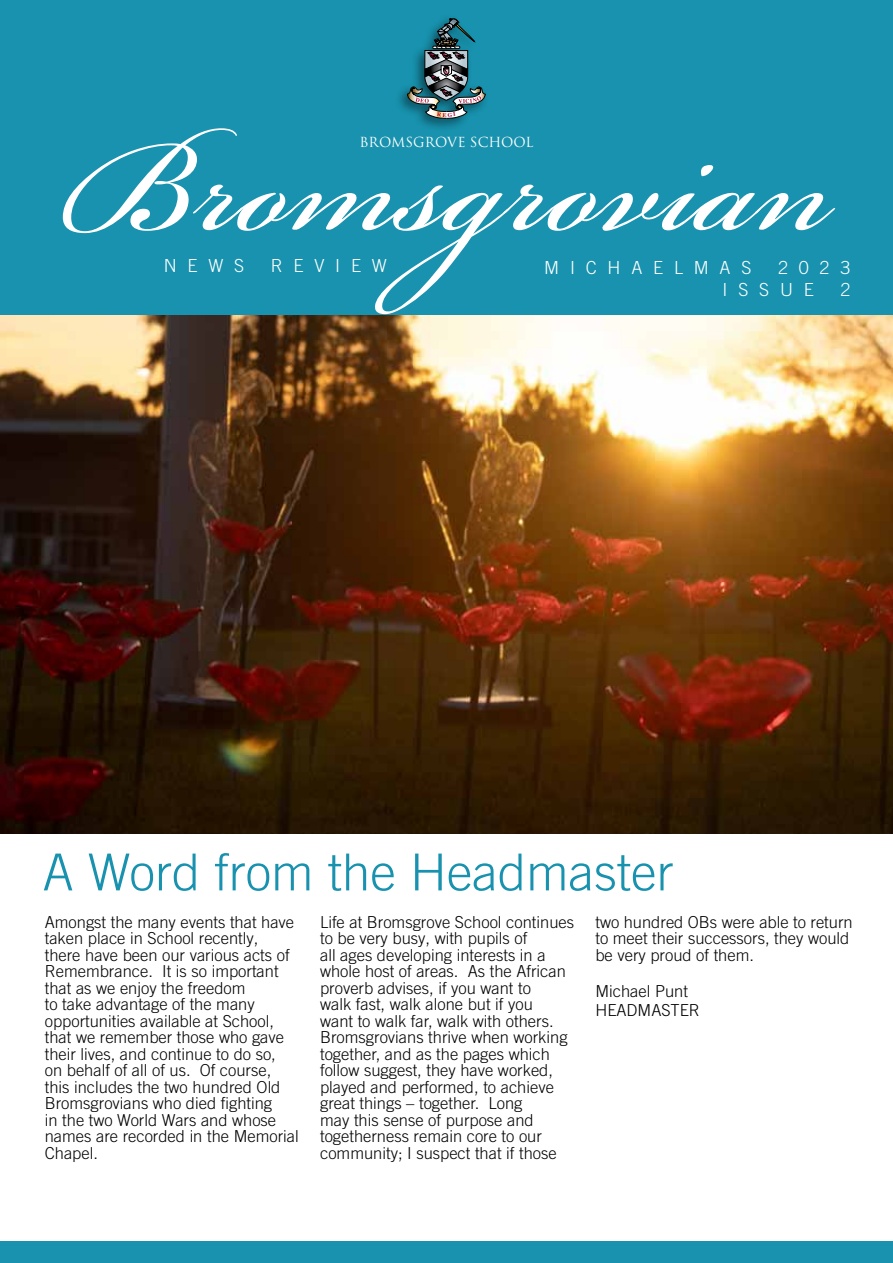
<style>
.page{position:relative;width:893px;height:1263px;background:#fff}
.page>*{position:absolute;margin:0;border:0;box-sizing:border-box;transform-origin:0 0}
.t1{font:210px "Beautiful ES";color:#fff}
.t2{font:300 51px "Trade Gothic LT Com";color:#1892ae}
.t3{font:300 18px/21.6px "Trade Gothic LT Com";letter-spacing:.6em;color:#fff}
.t4{font:300 16.5px/16.5px "Trade Gothic LT Com";color:#000}
.t5{font:13.5px "Trajan Pro";color:#fff}
</style>
<div class="page">
<div style="left:0;top:0;width:893px;height:316px;background:#1892ae"></div>
<div style="left:395px;top:14px;width:95px;height:118px;background:#000;opacity:.5"></div>
<div style="left:0;top:1242px;width:893px;height:21px;background:#1892ae"></div>
<img style="left:0;top:316px;width:893px;height:518px">
<img style="left:407px;top:18px;width:78px;height:101px">
<h1 class="t1" style="left:63px;top:71px;width:770px">Bromsgrovian</h1>
<p class="t5" style="left:360px;top:134px;width:175px">BROMSGROVE SCHOOL</p>
<p class="t3" style="left:164px;top:255px;width:82px">news</p>
<p class="t3" style="left:271px;top:255px;width:118px">review</p>
<p class="t3" style="left:544px;top:257px;width:207px">mI CHAE LM AS</p>
<p class="t3" style="left:723px;top:257px;width:129px;text-indent:55px">2023<br>I ssue</p>
<p class="t3" style="left:840px;top:278px;width:12px">2</p>
<h2 class="t2" style="left:43px;top:842px;width:632px">A Word from the Headmaster</h2>
<p class="t4" style="left:45px;top:913px;width:255px">Amongst the many events that have taken place in School recently,<br>there have been our various acts of<br>Remembrance. It is so important that as we enjoy the freedom<br>to take advantage of the many opportunities available at School, that we remember those who gave their lives, and continue to do so,<br>on behalf of all of us. Of course, this includes the two hundred Old<br>Bromsgrovians who died fighting<br>in the two World Wars and whose names are recorded in the Memorial<br>Chapel.</p>
<p class="t4" style="left:320px;top:913px;width:255px">Life at Bromsgrove School continues to be very busy, with pupils of<br>all ages developing interests in a whole host of areas. As the African proverb advises, if you want to<br>walk fast, walk alone but if you<br>want to walk far, walk with others.<br>Bromsgrovians thrive when working together, and as the pages which follow suggest, they have worked, played and performed, to achieve great things – together. Long<br>may this sense of purpose and togetherness remain core to our community; I suspect that if those</p>
<p class="t4" style="left:595px;top:913px;width:259px">two hundred OBs were able to return to meet their successors, they would be very proud of them.</p>
<p class="t4" style="left:595px;top:981px;width:95px;line-height:19.5px">M ichael Punt<br>HEADMASTER</p>
</div>
